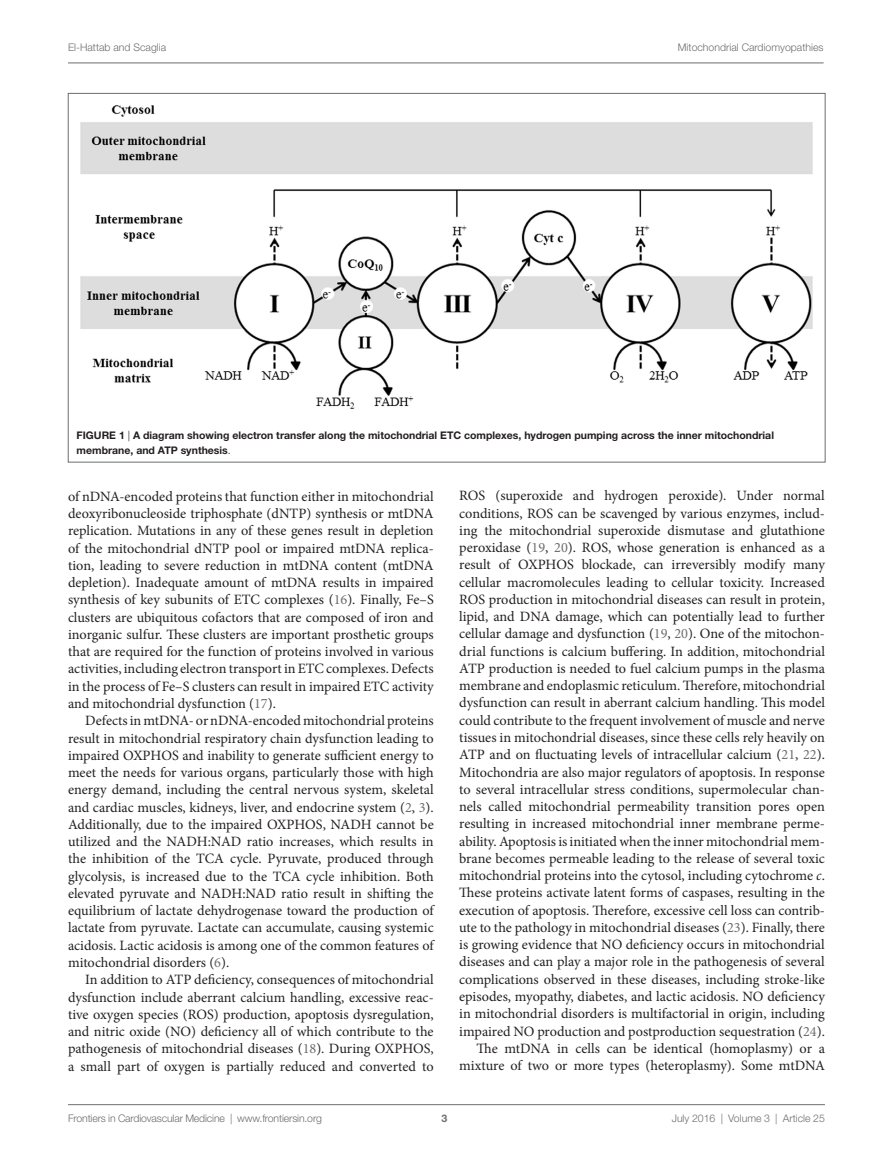
<style>
.page{position:relative;width:893px;height:1170px;background:#fff}
.page>*{position:absolute;margin:0;border:0;box-sizing:border-box;transform-origin:0 0}
.t1{font:14.25px/17.2px "Minion Pro";color:#231f20;text-align:justify}
.t2{font:700 10.5px/14.2px "Helvetica Neue LT Std";color:#231f20}
.t3{font:300 10.5px "Helvetica Neue LT Std";color:#6c6d70}
.t4{font:700 10.5px "Helvetica Neue LT Std";color:#6c6d70}
.s1{font-weight:300}
.s2{color:#6c6d70}
.s3{font-style:italic}
</style>
<div class="page">
<img style="left:80px;top:105px;width:733px;height:304px">
<hr style="left:68px;top:1104px;width:757px;height:1px;background:#6c6d70">
<hr style="left:68px;top:63px;width:756px;height:1px;background:#6c6d70">
<p class="t3" style="left:68px;top:41px;width:100px">El-Hattab and Scaglia</p>
<p class="t3" style="left:678px;top:41px;width:147px">Mitochondrial Cardiomyopathies</p>
<p class="t2" style="left:77px;top:428px;width:699px">FIGURE 1 <span class="s1">|</span> A diagram showing electron transfer along the mitochondrial ETC complexes, hydrogen pumping across the inner mitochondrial membrane, and ATP synthesis<span class="s1">.</span></p>
<p class="t1" style="left:68px;top:487px;width:367px">of nDNA-encoded proteins that function either in mitochondrial deoxyribonucleoside triphosphate (dNTP) synthesis or mtDNA replication. Mutations in any of these genes result in depletion of the mitochondrial dNTP pool or impaired mtDNA replica&shy;tion, leading to severe reduction in mtDNA content (mtDNA depletion). Inadequate amount of mtDNA results in impaired synthesis of key subunits of ETC complexes (<span class="s2">16</span>). Finally, Fe–S clusters are ubiquitous cofactors that are composed of iron and inorganic sulfur. These clusters are important prosthetic groups that are required for the function of proteins involved in various activities, including electron transport in ETC complexes. Defects in the process of Fe–S clusters can result in impaired ETC activity and mitochondrial dysfunction (<span class="s2">17</span>).</p>
<p class="t1" style="left:68px;top:712px;width:367px;text-indent:17px">Defects in mtDNA- or nDNA-encoded mitochondrial proteins result in mitochondrial respiratory chain dysfunction leading to impaired OXPHOS and inability to generate sufficient energy to meet the needs for various organs, particularly those with high energy demand, including the central nervous system, skeletal and cardiac muscles, kidneys, liver, and endocrine system (<span class="s2">2</span>, <span class="s2">3</span>).<br>Additionally, due to the impaired OXPHOS, NADH cannot be utilized and the NADH:NAD ratio increases, which results in the inhibition of the TCA cycle. Pyruvate, produced through glycolysis, is increased due to the TCA cycle inhibition. Both elevated pyruvate and NADH:NAD ratio result in shifting the equilibrium of lactate dehydrogenase toward the production of lactate from pyruvate. Lactate can accumulate, causing systemic acidosis. Lactic acidosis is among one of the common features of mitochondrial disorders (<span class="s2">6</span>).</p>
<p class="t1" style="left:68px;top:971px;width:367px;text-indent:17px">In addition to ATP deficiency, consequences of mitochondrial dysfunction include aberrant calcium handling, excessive reac&shy;tive oxygen species (ROS) production, apoptosis dysregulation, and nitric oxide (NO) deficiency all of which contribute to the pathogenesis of mitochondrial diseases (<span class="s2">18</span>). During OXPHOS, a small part of oxygen is partially reduced and converted to</p>
<p class="t1" style="left:459px;top:487px;width:367px;text-align:right">ROS (superoxide and hydrogen peroxide). Under normal conditions, ROS can be scavenged by various enzymes, includ&shy;ing the mitochondrial superoxide dismutase and glutathione peroxidase (<span class="s2">19</span>, <span class="s2">20</span>). ROS, whose generation is enhanced as a result of OXPHOS blockade, can irreversibly modify many cellular macromolecules leading to cellular toxicity. Increased ROS production in mitochondrial diseases can result in protein, lipid, and DNA damage, which can potentially lead to further cellular damage and dysfunction (<span class="s2">19</span>, <span class="s2">20</span>). One of the mitochon&shy;drial functions is calcium buffering. In addition, mitochondrial ATP production is needed to fuel calcium pumps in the plasma membrane and endoplasmic reticulum. Therefore, mitochondrial dysfunction can result in aberrant calcium handling. This model could contribute to the frequent involvement of muscle and nerve tissues in mitochondrial diseases, since these cells rely heavily on ATP and on fluctuating levels of intracellular calcium (<span class="s2">21</span>, <span class="s2">22</span>).<br>Mitochondria are also major regulators of apoptosis. In response to several intracellular stress conditions, supermolecular chan&shy;nels called mitochondrial permeability transition pores open resulting in increased mitochondrial inner membrane perme&shy;ability. Apoptosis is initiated when the inner mitochondrial mem&shy;brane becomes permeable leading to the release of several toxic mitochondrial proteins into the cytosol, including cytochrome <span class="s3">c</span>.<br>These proteins activate latent forms of caspases, resulting in the execution of apoptosis. Therefore, excessive cell loss can contrib&shy;ute to the pathology in mitochondrial diseases (<span class="s2">23</span>). Finally, there is growing evidence that NO deficiency occurs in mitochondrial diseases and can play a major role in the pathogenesis of several complications observed in these diseases, including stroke-like episodes, myopathy, diabetes, and lactic acidosis. NO deficiency in mitochondrial disorders is multifactorial in origin, including impaired NO production and postproduction sequestration (<span class="s2">24</span>).<br>The mtDNA in cells can be identical (homoplasmy) or a mixture of two or more types (heteroplasmy). Some mtDNA</p>
<p class="t3" style="left:68px;top:1111px;width:255px">Frontiers in Cardiovascular Medicine | www.frontiersin.org</p>
<p class="t3" style="left:672px;top:1111px;width:155px">July 2016 | Volume 3 | Article 25</p>
<p class="t4" style="left:441px;top:1111px;width:7px">3</p>
</div>
